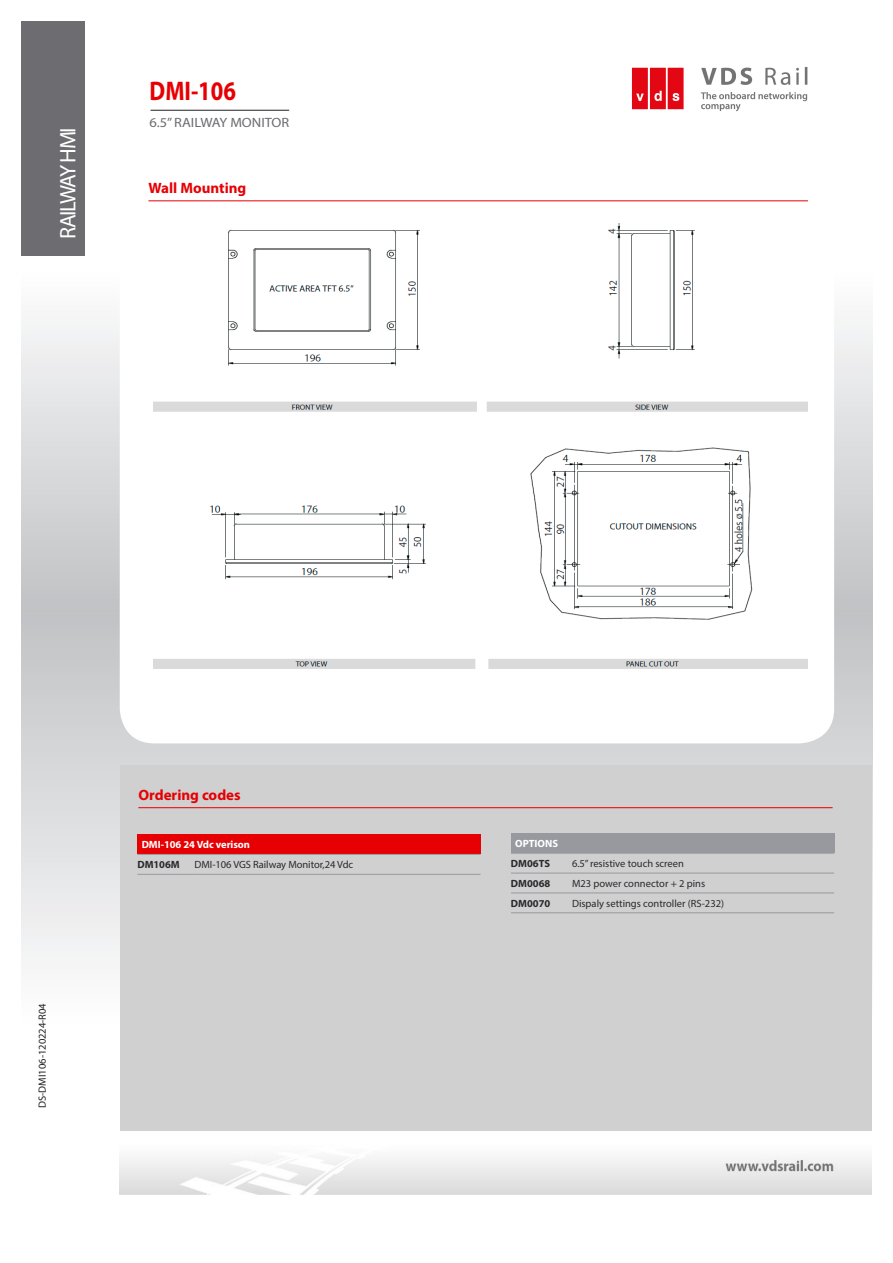
<style>
.page{position:relative;width:893px;height:1263px;background:#fff}
.page>*{position:absolute;margin:0;border:0;box-sizing:border-box;transform-origin:0 0}
.t1{font:700 27px "Myriad Pro";color:#e60004;scale:.84 1}
.t2{font:22.5px "Myriad Pro";letter-spacing:-.06em;color:#fff}
.t3{font:700 15px "Myriad Pro";color:#e60004}
.t4{font:13.5px "Myriad Pro";color:#6c6c71;scale:1.07 1}
.t5{font:10.5px "Myriad Pro";color:#2a292d}
.t6{font:700 10.5px "Myriad Pro";letter-spacing:-.005em;color:#fff}
.t7{font:700 10.5px "Myriad Pro";color:#2a292d}
.t8{font:10.5px "Myriad Pro";color:#231f20}
</style>
<div class="page">
<div style="left:22px;top:609px;width:850px;height:592px;background:linear-gradient(to bottom,#c5c6c9,#fff)"></div>
<div style="left:22px;top:21px;width:850px;height:588px;background:linear-gradient(to bottom,#fff,#cbccce)"></div>
<div style="left:22px;top:21px;width:63px;height:235px;background:#6c6c71"></div>
<img style="left:627px;top:64px;width:185px;height:50px">
<img style="left:120px;top:1131px;width:752px;height:64px">
<svg style="left:119px;top:120px;width:716px;height:624px"></svg>
<hr style="left:148px;top:201px;width:660px;height:1px;background:#e60004">
<hr style="left:151px;top:110px;width:138px;height:1px;background:#231f20">
<img style="left:153px;top:224px;width:655px;height:447px">
<div style="left:120px;top:765px;width:752px;height:366px;background:#cfd0cf"></div>
<hr style="left:138px;top:807px;width:695px;height:1px;background:#e60004">
<div style="left:137px;top:834px;width:343px;height:20px;background:#e60004"></div>
<hr style="left:137px;top:854px;width:58px;height:1px;background:#97999f">
<hr style="left:195px;top:854px;width:285px;height:1px;background:#97999f">
<hr style="left:137px;top:874px;width:58px;height:1px;background:#97999f">
<hr style="left:195px;top:874px;width:285px;height:1px;background:#97999f">
<div style="left:511px;top:833px;width:323px;height:20px;background:#97999f"></div>
<hr style="left:511px;top:853px;width:61px;height:1px;background:#97999f">
<hr style="left:572px;top:853px;width:262px;height:1px;background:#97999f">
<hr style="left:511px;top:873px;width:61px;height:1px;background:#97999f">
<hr style="left:572px;top:873px;width:262px;height:1px;background:#97999f">
<hr style="left:511px;top:893px;width:61px;height:1px;background:#97999f">
<hr style="left:572px;top:893px;width:262px;height:1px;background:#97999f">
<hr style="left:511px;top:912px;width:61px;height:1px;background:#97999f">
<hr style="left:572px;top:912px;width:262px;height:1px;background:#97999f">
<p class="t2" style="left:54px;top:239px;width:113px;rotate:-90deg">RAILWAY HMI</p>
<p class="t1" style="left:150px;top:73px;width:104px">DMI-106</p>
<p class="t4" style="left:150px;top:115px;width:132px">6.5” RAILWAY MONITOR</p>
<p class="t3" style="left:148px;top:178px;width:99px">Wall Mounting</p>
<p class="t8" style="left:36px;top:1108px;width:106px;rotate:-90deg">DS-DMI106-120224-R04</p>
<p class="t3" style="left:138px;top:785px;width:104px">Ordering codes</p>
<p class="t6" style="left:142px;top:838px;width:110px">DMI-106 24 Vdc verison</p>
<p class="t7" style="left:137px;top:858px;width:44px">DM106M</p>
<p class="t5" style="left:195px;top:858px;width:160px">DMI-106 VGS Railway Monitor,24 Vdc</p>
<p class="t6" style="left:515px;top:837px;width:44px">OPTIONS</p>
<p class="t7" style="left:511px;top:857px;width:41px">DM06TS</p>
<p class="t5" style="left:572px;top:857px;width:113px">6.5” resistive touch screen</p>
<p class="t7" style="left:511px;top:876px;width:41px">DM0068</p>
<p class="t5" style="left:572px;top:877px;width:135px">M23 power connector + 2 pins</p>
<p class="t7" style="left:511px;top:896px;width:41px">DM0070</p>
<p class="t5" style="left:572px;top:897px;width:154px">Dispaly settings controller (RS-232)</p>
</div>
